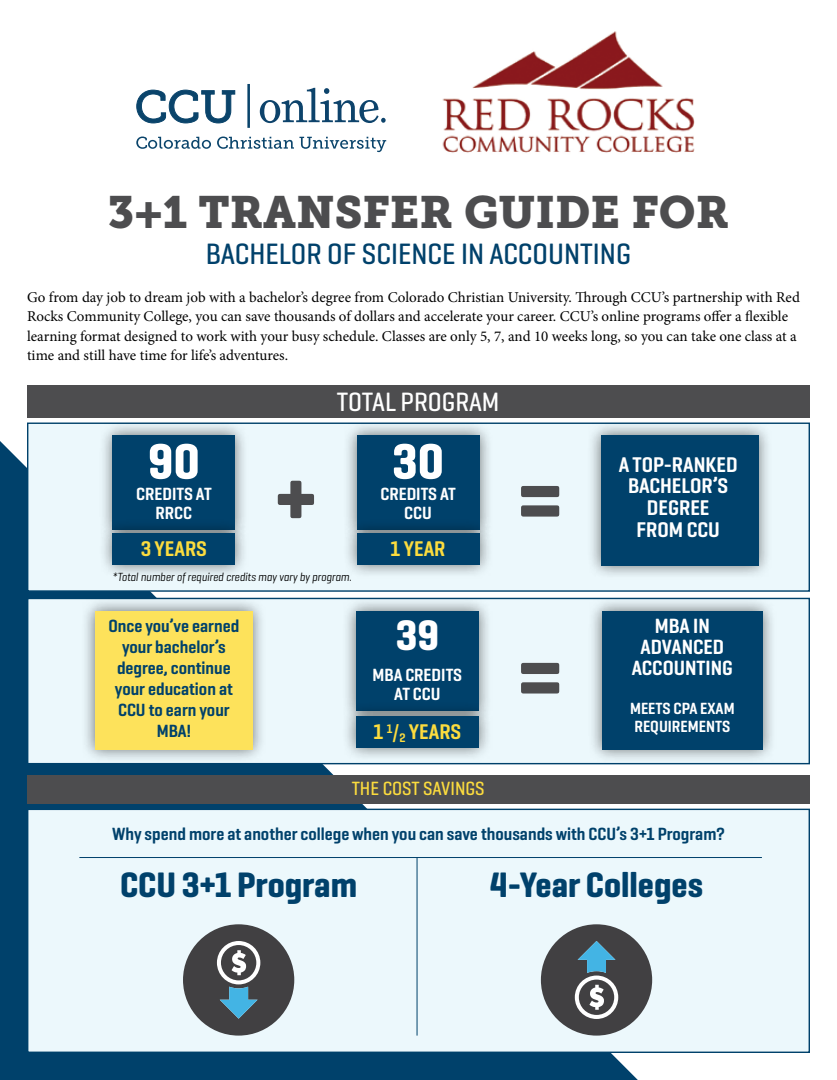
<style>
.page{position:relative;width:837px;height:1080px;background:#fff}
.page>*{position:absolute;margin:0;border:0;box-sizing:border-box;transform-origin:0 0}
.t1{font:700 91.95px/177px "Geogrotesque Cond";color:#4d4d4f}
.t2{font:700 51px "Geogrotesque Cond";color:#fff}
.t3{font:45px "Museo Slab 900";color:#4d4d4f}
.t4{font:700 43.5px "Geogrotesque Cond";color:#fff}
.t5{font:700 36px "Geogrotesque Cond";color:#00416b}
.t6{font:500 30px "Geogrotesque Cond";color:#00416b}
.t7{font:500 27px "Geogrotesque Cond";color:#fff}
.t8{font:600 21.6px/21.6px "Geogrotesque Cond";color:#fff;text-align:center}
.t9{font:600 21.6px "Geogrotesque Cond";color:#fcdc3e}
.t10{font:600 21px/21px "Geogrotesque Cond";color:#fff;text-align:center}
.t11{font:500 19.5px "Geogrotesque Cond";color:#fcdc3e}
.t12{font:600 18px/21px "Geogrotesque Cond";color:#00416b;text-align:center}
.t13{font:600 18px/19.5px "Geogrotesque Cond";color:#fff;text-align:center}
.t14{font:600 16.5px/18px "Geogrotesque Cond";color:#fff}
.t15{font:15px/19.5px "Minion Pro";color:#000}
.t16{font:italic 12px "Geogrotesque Cond";color:#000}
.s1{font-weight:500;font-size:21.3px}
</style>
<div class="page">
<svg style="left:0;top:441px;width:650px;height:639px;fill:#00416b"></svg>
<svg style="left:260px;top:88px;width:126px;height:35px"></svg>
<hr style="left:247px;top:84px;width:3px;height:44px;background:#0a446b">
<svg style="left:136px;top:90px;width:99px;height:33px"></svg>
<svg style="left:136px;top:137px;width:75px;height:12px"></svg>
<svg style="left:217px;top:137px;width:169px;height:15px"></svg>
<img style="left:442px;top:31px;width:253px;height:122px">
<div style="left:27px;top:423px;width:783px;height:169px;background:#ecf8fc;border:1px solid #00416b"></div>
<div style="left:27px;top:598px;width:783px;height:166px;background:#ecf8fc;border:1px solid #00416b"></div>
<div style="left:27px;top:809px;width:783px;height:244px;background:#ecf8fc;border:1px solid #00416b"></div>
<div style="left:27px;top:386px;width:783px;height:32px;background:#4d4d4f"></div>
<div style="left:587px;top:421px;width:186px;height:159px;background:#000;opacity:.55"></div>
<div style="left:601px;top:435px;width:158px;height:131px;background:#00416b"></div>
<div style="left:588px;top:597px;width:189px;height:167px;background:#000;opacity:.55"></div>
<div style="left:602px;top:612px;width:161px;height:138px;background:#00416b"></div>
<div style="left:98px;top:421px;width:151px;height:123px;background:#000;opacity:.55"></div>
<div style="left:113px;top:435px;width:122px;height:94px;background:#00416b"></div>
<div style="left:98px;top:519px;width:151px;height:60px;background:#000;opacity:.55"></div>
<div style="left:113px;top:533px;width:122px;height:32px;background:#00416b"></div>
<div style="left:81px;top:597px;width:186px;height:167px;background:#000;opacity:.55"></div>
<div style="left:95px;top:612px;width:158px;height:138px;background:#fde25b"></div>
<div style="left:343px;top:421px;width:150px;height:123px;background:#000;opacity:.55"></div>
<div style="left:357px;top:435px;width:122px;height:94px;background:#00416b"></div>
<div style="left:343px;top:519px;width:150px;height:60px;background:#000;opacity:.55"></div>
<div style="left:357px;top:533px;width:122px;height:32px;background:#00416b"></div>
<div style="left:342px;top:597px;width:151px;height:129px;background:#000;opacity:.55"></div>
<div style="left:356px;top:612px;width:122px;height:99px;background:#00416b"></div>
<div style="left:342px;top:702px;width:151px;height:60px;background:#000;opacity:.55"></div>
<div style="left:356px;top:716px;width:122px;height:31px;background:#00416b"></div>
<div style="left:27px;top:775px;width:783px;height:29px;background:#4d4d4f"></div>
<div style="left:183px;top:924px;width:111px;height:112px;background:#414042;border-radius:50%"></div>
<svg style="left:217px;top:941px;width:43px;height:78px"></svg>
<div style="left:541px;top:924px;width:111px;height:112px;background:#414042;border-radius:50%"></div>
<svg style="left:575px;top:941px;width:43px;height:78px"></svg>
<hr style="left:79px;top:857px;width:683px;height:1px;background:#00416b">
<hr style="left:417px;top:857px;width:1px;height:179px;background:#00416b">
<h3 class="t3" style="left:108px;top:186px;width:623px">3+1 TRANSFER GUIDE FOR</h3>
<h3 class="t6" style="left:206px;top:235px;width:427px">BACHELOR OF SCIENCE IN ACCOUNTING</h3>
<p class="t15" style="left:27px;top:287px;width:774px">Go from day job to dream job with a bachelor’s degree from Colorado Christian University. Through CCU’s partnership with Red Rocks Community College, you can save thousands of dollars and accelerate your career. CCU’s online programs offer a flexible learning format designed to work with your busy schedule. Classes are only 5, 7, and 10 weeks long, so you can take one class at a time and still have time for life’s adventures.</p>
<h3 class="t7" style="left:337px;top:385px;width:164px">TOTAL PROGRAM</h3>
<h2 class="t2" style="left:148px;top:430px;width:53px">90</h2>
<p class="t13" style="left:136px;top:484px;width:77px">CREDITS AT<br>RRCC</p>
<h3 class="t9" style="left:141px;top:535px;width:68px">3 YEARS</h3>
<h2 class="t2" style="left:392px;top:430px;width:53px">30</h2>
<p class="t13" style="left:380px;top:484px;width:77px">CREDITS AT<br>CCU</p>
<h3 class="t9" style="left:391px;top:535px;width:56px">1 YEAR</h3>
<h1 class="t1" style="left:276px;top:410px;width:42px">+</h1>
<h1 class="t1" style="left:517px;top:410px;width:48px">= =</h1>
<p class="t16" style="left:113px;top:569px;width:241px">*Total number of required credits may vary by program.</p>
<p class="t12" style="left:109px;top:616px;width:132px">Once you’ve earned your bachelor’s degree, continue your education at<br>CCU to earn your<br>MBA!</p>
<h3 class="t4" style="left:396px;top:608px;width:45px">39</h3>
<p class="t13" style="left:373px;top:665px;width:91px">MBA CREDITS<br>AT CCU</p>
<h3 class="t9" style="left:373px;top:718px;width:89px">1 <sup>1</sup><span class="s1">/</span><sub>2</sub> YEARS</h3>
<h3 class="t11" style="left:352px;top:776px;width:135px">THE COST SAVINGS</h3>
<h3 class="t8" style="left:619px;top:453px;width:120px">A TOP-RANKED<br>BACHELOR’S<br>DEGREE<br>FROM CCU</h3>
<h3 class="t10" style="left:632px;top:615px;width:103px">MBA IN<br>ADVANCED<br>ACCOUNTING</h3>
<p class="t14" style="left:630px;top:699px;width:106px">MEETS CPA EXAM<br>REQUIREMENTS</p>
<p class="t12" style="left:112px;top:823px;width:614px">Why spend more at another college when you can save thousands with CCU’s 3+1 Program?</p>
<h3 class="t5" style="left:120px;top:863px;width:238px">CCU 3+1 Program</h3>
<h3 class="t5" style="left:490px;top:863px;width:215px">4-Year Colleges</h3>
</div>
